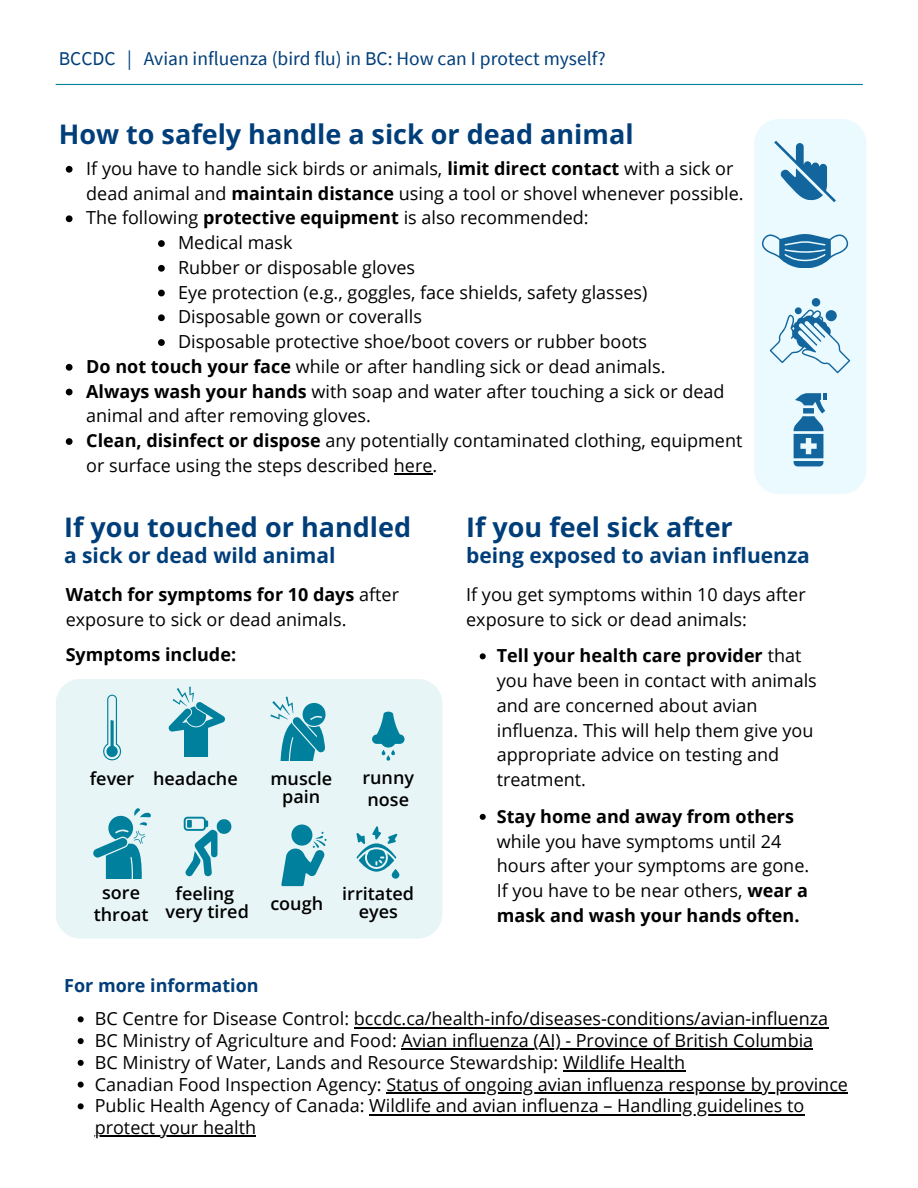
<style>
.page{position:relative;width:918px;height:1188px;background:#fff}
.page>*{position:absolute;margin:0;border:0;box-sizing:border-box;transform-origin:0 0}
.t1{font:700 27px "Open Sans";color:#003e7a}
.t2{font:700 21px "Open Sans";color:#003e7a}
.t3{font:19.5px "Source Sans Pro";color:#003e7a}
.t4{font:18px/24.8px "Open Sans";color:#000}
.t5{font:600 18px "Open Sans";color:#000}
.t6{font:700 18px "Open Sans";color:#003e7a}
.t7{font:700 18px "Open Sans";color:#000}
.s1{font-weight:700}
</style>
<div class="page">
<hr style="left:56px;top:84px;width:807px;height:1px;background:#01809d">
<div style="left:56px;top:679px;width:386px;height:260px;background:#e7f5f6;border-radius:25px"></div>
<svg style="left:281px;top:824px;width:45px;height:62px"></svg>
<svg style="left:372px;top:712px;width:33px;height:49px"></svg>
<svg style="left:103px;top:695px;width:18px;height:65px"></svg>
<svg style="left:169px;top:687px;width:56px;height:69px"></svg>
<svg style="left:93px;top:808px;width:58px;height:71px"></svg>
<div style="left:754px;top:119px;width:113px;height:375px;background:#ebfaff;border-radius:25px"></div>
<svg style="left:774px;top:141px;width:62px;height:61px"></svg>
<div style="left:812px;top:298px;width:8px;height:9px;background:#12669d;border-radius:50%"></div>
<div style="left:795px;top:307px;width:7px;height:7px;background:#12669d;border-radius:50%"></div>
<svg style="left:770px;top:310px;width:80px;height:63px"></svg>
<svg style="left:761px;top:234px;width:88px;height:34px"></svg>
<svg style="left:794px;top:393px;width:32px;height:73px"></svg>
<svg style="left:183px;top:817px;width:49px;height:60px"></svg>
<div style="left:187px;top:820px;width:5px;height:8px;background:#01809d"></div>
<div style="left:392px;top:869px;width:7px;height:10px;background:#01809d;border-radius:4px"></div>
<svg style="left:356px;top:826px;width:41px;height:46px"></svg>
<svg style="left:270px;top:697px;width:56px;height:64px"></svg>
<svg style="left:66px;top:166px;width:7px;height:7px"></svg>
<svg style="left:66px;top:215px;width:7px;height:7px"></svg>
<svg style="left:158px;top:240px;width:7px;height:7px"></svg>
<svg style="left:158px;top:265px;width:7px;height:7px"></svg>
<svg style="left:158px;top:290px;width:7px;height:6px"></svg>
<svg style="left:158px;top:314px;width:7px;height:7px"></svg>
<svg style="left:158px;top:339px;width:7px;height:7px"></svg>
<svg style="left:66px;top:364px;width:7px;height:7px"></svg>
<svg style="left:66px;top:389px;width:7px;height:6px"></svg>
<svg style="left:66px;top:438px;width:7px;height:7px"></svg>
<hr style="left:394px;top:473px;width:38px;height:1px;background:#000">
<svg style="left:480px;top:653px;width:6px;height:6px"></svg>
<svg style="left:480px;top:814px;width:6px;height:6px"></svg>
<svg style="left:78px;top:1016px;width:6px;height:6px"></svg>
<hr style="left:354px;top:1027px;width:474px;height:1px;background:#000">
<svg style="left:78px;top:1038px;width:6px;height:6px"></svg>
<hr style="left:401px;top:1049px;width:412px;height:1px;background:#000">
<svg style="left:78px;top:1060px;width:6px;height:6px"></svg>
<hr style="left:563px;top:1070px;width:122px;height:2px;background:#000">
<svg style="left:78px;top:1082px;width:6px;height:6px"></svg>
<hr style="left:386px;top:1092px;width:462px;height:2px;background:#000">
<svg style="left:78px;top:1103px;width:6px;height:6px"></svg>
<hr style="left:369px;top:1114px;width:435px;height:1px;background:#000">
<hr style="left:95px;top:1136px;width:161px;height:1px;background:#000">
<p class="t3" style="left:59px;top:46px;width:548px">BCCDC | Avian influenza (bird flu) in BC: How can I protect myself?</p>
<p class="t1" style="left:59px;top:116px;width:576px">How to safely handle a sick or dead animal</p>
<p class="t4" style="left:86px;top:156px;width:659px">If you have to handle sick birds or animals, <span class="s1">limit direct contact</span> with a sick or dead animal and <span class="s1">maintain distance</span> using a tool or shovel whenever possible.</p>
<p class="t4" style="left:86px;top:205px;width:504px">The following <span class="s1">protective equipment</span> is also recommended:</p>
<p class="t4" style="left:178px;top:230px;width:116px">Medical mask</p>
<p class="t4" style="left:178px;top:255px;width:239px">Rubber or disposable gloves</p>
<p class="t4" style="left:178px;top:279px;width:471px">Eye protection (e.g., goggles, face shields, safety glasses)</p>
<p class="t4" style="left:178px;top:304px;width:245px">Disposable gown or coveralls</p>
<p class="t4" style="left:178px;top:329px;width:471px">Disposable protective shoe/boot covers or rubber boots</p>
<p class="t4" style="left:86px;top:354px;width:581px"><span class="s1">Do not touch your face</span> while or after handling sick or dead animals.</p>
<p class="t4" style="left:86px;top:378px;width:640px"><span class="s1">Always wash your hands</span> with soap and water after touching a sick or dead animal and after removing gloves.</p>
<p class="t4" style="left:86px;top:428px;width:658px"><span class="s1">Clean, disinfect or dispose</span> any potentially contaminated clothing, equipment or surface using the steps described here.</p>
<p class="t1" style="left:64px;top:509px;width:349px">If you touched or handled</p>
<p class="t2" style="left:64px;top:541px;width:273px">a sick or dead wild animal</p>
<p class="t4" style="left:66px;top:581px;width:335px"><span class="s1">Watch for symptoms for 10 days</span> after exposure to sick or dead animals.</p>
<p class="t7" style="left:66px;top:642px;width:172px">Symptoms include:</p>
<p class="t5" style="left:90px;top:766px;width:46px">fever</p>
<p class="t5" style="left:153px;top:766px;width:86px">headache</p>
<p class="t5" style="left:362px;top:765px;width:53px">runny</p>
<p class="t5" style="left:368px;top:787px;width:43px">nose</p>
<p class="t5" style="left:270px;top:766px;width:63px">muscle</p>
<p class="t5" style="left:282px;top:784px;width:40px">pain</p>
<p class="t5" style="left:176px;top:881px;width:60px">feeling</p>
<p class="t5" style="left:165px;top:899px;width:85px">very tired</p>
<p class="t5" style="left:102px;top:880px;width:39px">sore</p>
<p class="t5" style="left:94px;top:902px;width:56px">throat</p>
<p class="t5" style="left:270px;top:891px;width:54px">cough</p>
<p class="t5" style="left:342px;top:881px;width:73px">irritated</p>
<p class="t5" style="left:359px;top:899px;width:41px">eyes</p>
<p class="t1" style="left:466px;top:509px;width:268px">If you feel sick after</p>
<p class="t2" style="left:466px;top:541px;width:345px">being exposed to avian influenza</p>
<p class="t4" style="left:466px;top:582px;width:341px">If you get symptoms within 10 days after exposure to sick or dead animals:</p>
<p class="t4" style="left:497px;top:643px;width:322px"><span class="s1">Tell your health care provider</span> that you have been in contact with animals and are concerned about avian influenza. This will help them give you appropriate advice on testing and treatment.</p>
<p class="t4" style="left:497px;top:804px;width:314px"><span class="s1">Stay home and away from others </span>while you have symptoms until 24 hours after your symptoms are gone.<br>If you have to be near others, <span class="s1">wear a mask and wash your hands often.</span></p>
<p class="t6" style="left:64px;top:973px;width:196px">For more information</p>
<p class="t4" style="left:95px;top:1006px;width:735px">BC Centre for Disease Control: bccdc.ca/health-info/diseases-conditions/avian-influenza</p>
<p class="t4" style="left:95px;top:1028px;width:720px">BC Ministry of Agriculture and Food: Avian influenza (AI) - Province of British Columbia</p>
<p class="t4" style="left:95px;top:1050px;width:592px">BC Ministry of Water, Lands and Resource Stewardship: Wildlife Health</p>
<p class="t4" style="left:95px;top:1071px;width:755px">Canadian Food Inspection Agency: Status of ongoing avian influenza response by province</p>
<p class="t4" style="left:95px;top:1095px;width:711px;line-height:21.8px">Public Health Agency of Canada: Wildlife and avian influenza – Handling guidelines to protect your health</p>
</div>
